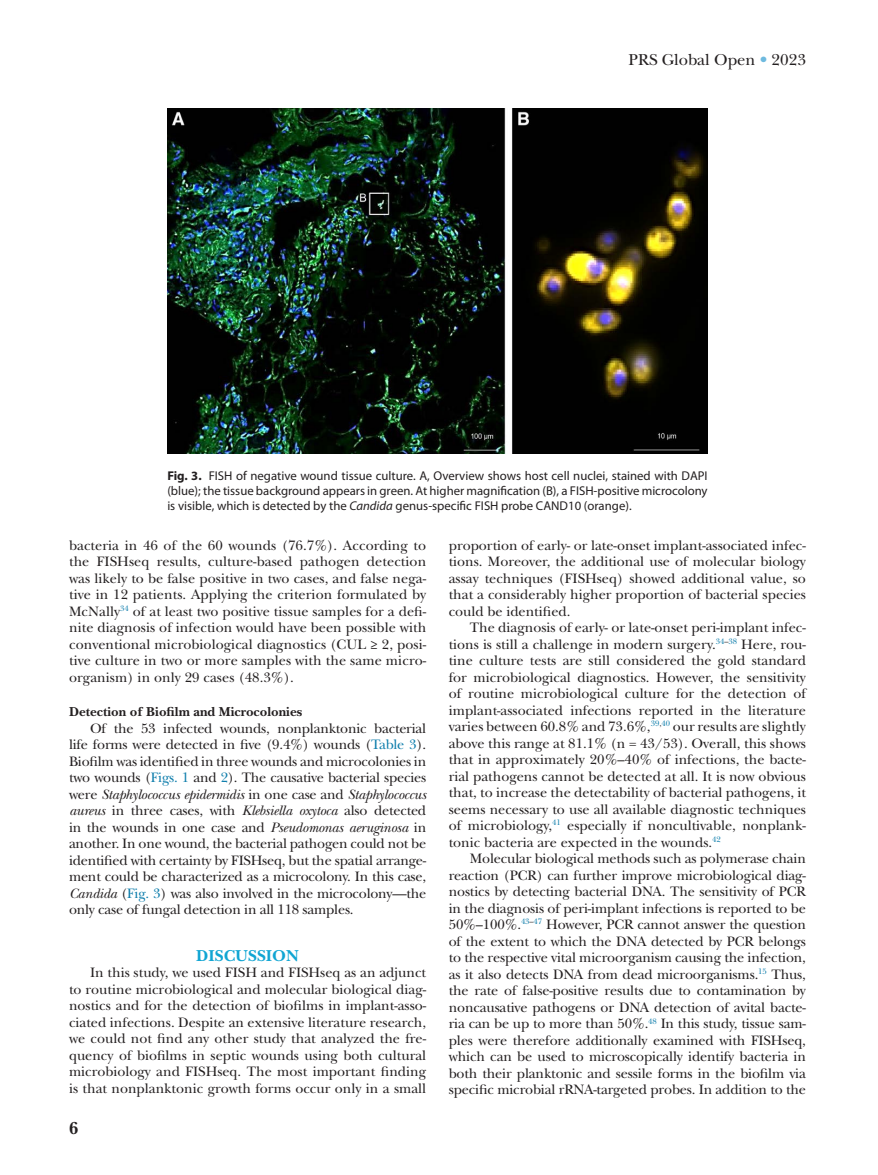
<style>
.page{position:relative;width:878px;height:1175px;background:#fff}
.page>*{position:absolute;margin:0;border:0;box-sizing:border-box;transform-origin:0 0}
.t1{font:700 18px "New Baskerville Std";color:#231f20}
.t2{font:16.5px "New Baskerville Std";color:#231f20}
.t3{font:700 16.5px "New Baskerville Std";color:#10a5d3}
.t4{font:14.25px/16.5px "New Baskerville Std";color:#231f20;text-align:justify}
.t5{font:700 13.5px "New Baskerville Std";color:#231f20}
.t6{font:12.75px/15px "Myriad Pro";color:#231f20}
.s1{color:#6ebadf}
.s2{font-weight:700}
.s3{font-style:italic}
.s4{color:#0f7eac}
</style>
<div class="page">
<img style="left:167px;top:108px;width:540px;height:346px">
<p class="t2" style="left:628px;top:50px;width:179px">PRS Global Open <span class="s1">•</span> 2023</p>
<p class="t6" style="left:167px;top:468px;width:542px"><span class="s2">Fig. 3.</span> FISH of negative wound tissue culture. A, Overview shows host cell nuclei, stained with DAPI (blue); the tissue background appears in green. At higher magnification (B), a FISH-positive microcolony is visible, which is detected by the <span class="s3">Candida</span> genus-specific FISH probe CAN</p>
<p class="t6" style="left:559px;top:498px;width:73px">D10 (orange).</p>
<p class="t4" style="left:69px;top:537px;width:359px">bacteria in 46 of the 60 wounds (76.7%). According to the FISHseq results, culture-based pathogen detection was likely to be false positive in two cases, and false nega&shy;tive in 12 patients. Applying the criterion formulated by McNally<sup>34</sup> of at least two positive tissue samples for a defi&shy;nite diagnosis of infection would have been possible with conventional microbiological diagnostics (CUL ≥ 2, posi&shy;tive culture in two or more samples with the same micro&shy;organism) in only 29 cases (48.3%).</p>
<p class="t5" style="left:69px;top:704px;width:235px">Detection of Biofilm and Microcolonies</p>
<p class="t4" style="left:69px;top:720px;width:359px;text-indent:21px">Of the 53 infected wounds, nonplanktonic bacterial life forms were detected in five (9.4%) wounds (<span class="s4">Table 3</span>).<br>Biofilm was identified in three wounds and microcolonies in two wounds (<span class="s4">Figs. 1</span> and <span class="s4">2</span>). The causative bacterial species were <span class="s3">Staphylococcus epidermidis</span> in one case and <span class="s3">Staphylococcus aureus</span> in three cases, with <span class="s3">Klebsiella oxytoca</span> also detected in the wounds in one case and <span class="s3">Pseudomonas aeruginosa</span> in another. In one wound, the bacterial pathogen could not be identified with certainty by FISHseq, but the spatial arrange&shy;ment could be characterized as a microcolony. In this case, <span class="s3">Candida</span> (<span class="s4">Fig. 3</span>) was also involved in the microcolony—the only case of fungal detection in all 118 samples.</p>
<p class="t3" style="left:196px;top:945px;width:104px">DISCUSSION</p>
<p class="t4" style="left:69px;top:964px;width:359px;text-indent:21px">In this study, we used FISH and FISHseq as an adjunct to routine microbiological and molecular biological diag&shy;nostics and for the detection of biofilms in implant-asso&shy;ciated infections. Despite an extensive literature research, we could not find any other study that analyzed the fre&shy;quency of biofilms in septic wounds using both cultural microbiology and FISHseq. The most important finding is that nonplanktonic growth forms occur only in a small</p>
<p class="t1" style="left:69px;top:1118px;width:11px">6</p>
<p class="t4" style="left:449px;top:537px;width:359px">proportion of early- or late-onset implant-associated infec&shy;tions. Moreover, the additional use of molecular biology assay techniques (FISHseq) showed additional value, so that a considerably higher proportion of bacterial species could be identified.</p>
<p class="t4" style="left:448px;top:619px;width:359px;text-indent:21px">The diagnosis of early- or late-onset peri-implant infec&shy;tions is still a challenge in modern surgery.<sup>34</sup><sup>–</sup><sup>38</sup> Here, rou&shy;tine culture tests are still considered the gold standard for microbiological diagnostics. However, the sensitivity of routine microbiological culture for the detection of implant-associated infections reported in the literature varies between 60.8% and 73.6%,<sup>39</sup><sup>,</sup><sup>40</sup> our results are slightly above this range at 81.1% (n = 43/53). Overall, this shows that in approximately 20%–40% of infections, the bacte&shy;rial pathogens cannot be detected at all. It is now obvious that, to increase the detectability of bacterial pathogens, it seems necessary to use all available diagnostic techniques of microbiology,<sup>41</sup> especially if noncultivable, nonplank&shy;tonic bacteria are expected in the wounds.<sup>42</sup></p>
<p class="t4" style="left:448px;top:850px;width:359px;text-indent:21px">Molecular biological methods such as polymerase chain reaction (PCR) can further improve microbiological diag&shy;nostics by detecting bacterial DNA. The sensitivity of PCR in the diagnosis of peri-implant infections is reported to be 50%–100%.<sup>43</sup><sup>–</sup><sup>47</sup> However, PCR cannot answer the question of the extent to which the DNA detected by PCR belongs to the respective vital microorganism causing the infection, as it also detects DNA from dead microorganisms.<sup>15</sup> Thus, the rate of false-positive results due to contamination by noncausative pathogens or DNA detection of avital bacte&shy;ria can be up to more than 50%.<sup>48</sup> In this study, tissue sam&shy;ples were therefore additionally examined with FISHseq, which can be used to microscopically identify bacteria in both their planktonic and sessile forms in the biofilm via specific microbial rRNA-targeted probes. In addition to the</p>
</div>
